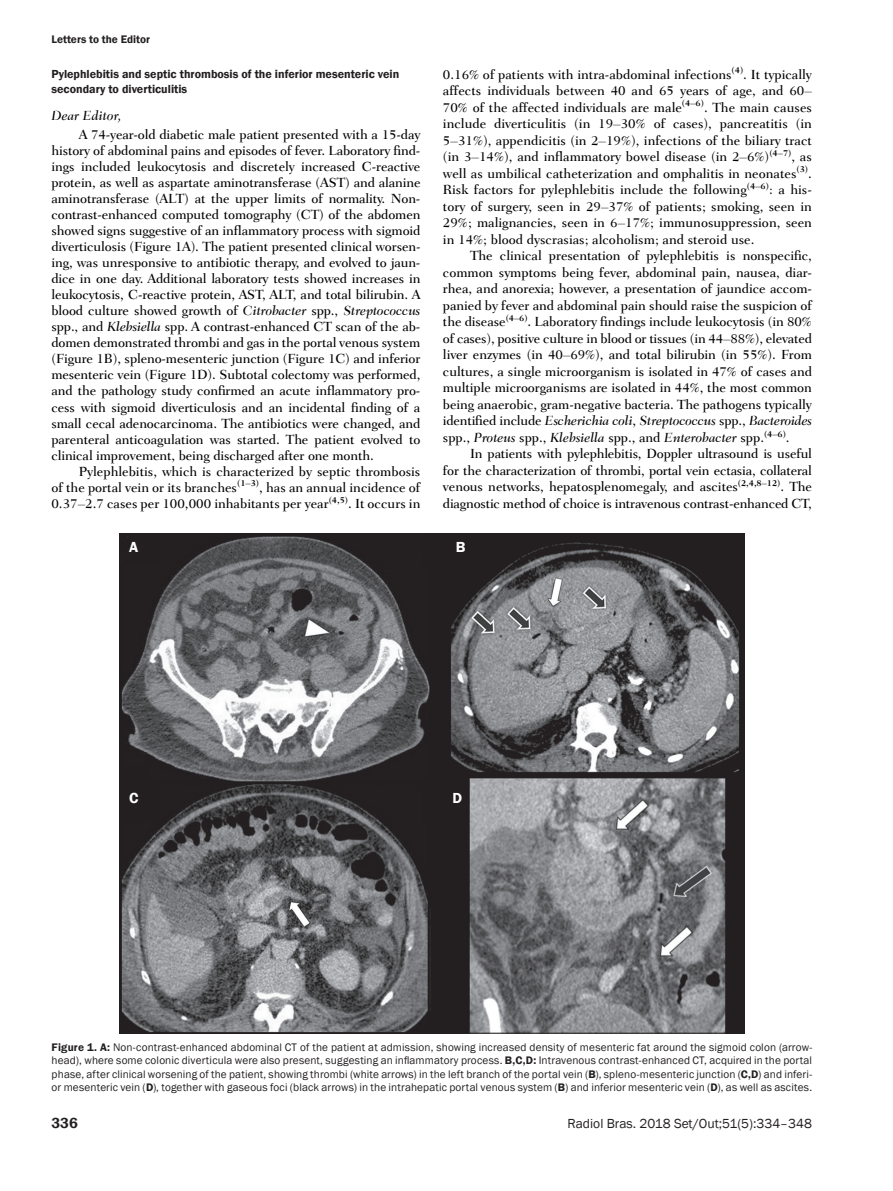
<style>
.page{position:relative;width:893px;height:1191px;background:#fff}
.page>*{position:absolute;margin:0;border:0;box-sizing:border-box;transform-origin:0 0}
.t1{font:600 15px "Franklin Gothic";color:#fff}
.t2{font:600 15px "Franklin Gothic";color:#231f20}
.t3{font:500 13.5px/16.5px "Fairfield LT";letter-spacing:-.005em;color:#000001;text-align:justify}
.t4{font:13.5px "Franklin Gothic";color:#231f20}
.t5{font:italic 500 13.5px "Fairfield LT";color:#000001}
.t6{font:600 12px/15px "Franklin Gothic";color:#231f20}
.t7{font:11.25px/13.5px "Franklin Gothic";letter-spacing:.01em;color:#231f20;text-align:justify}
.t8{font:600 11.25px "Franklin Gothic";color:#231f20}
.s1{font-style:italic}
.s2{font-weight:600}
</style>
<div class="page">
<img style="left:121px;top:535px;width:621px;height:496px">
<p class="t8" style="left:51px;top:33px;width:100px">Letters to the Editor</p>
<p class="t6" style="left:51px;top:67px;width:349px">Pylephlebitis and septic thrombosis of the inferior mesenteric vein secondary to diverticulitis</p>
<p class="t5" style="left:51px;top:107px;width:71px">Dear Editor,</p>
<p class="t3" style="left:51px;top:126px;width:371px;line-height:16px;text-indent:27px">A 74-year-old diabetic male patient presented with a 15-day history of abdominal pains and episodes of fever. Laboratory find&shy;ings included leukocytosis and discretely increased C-reactive protein, as well as aspartate aminotransferase (AST) and alanine aminotransferase (ALT) at the upper limits of normality. Non&shy;contrast-enhanced computed tomography (CT) of the abdomen showed signs suggestive of an inflammatory process with sigmoid diverticulosis (Figure 1A). The patient presented clinical worsen&shy;ing, was unresponsive to antibiotic therapy, and evolved to jaun&shy;dice in one day. Additional laboratory tests showed increases in leukocytosis, C-reactive protein, AST, ALT, and total bilirubin. A blood culture showed growth of <span class="s1">Citrobacter</span> spp., <span class="s1">Streptococcus </span>spp., and <span class="s1">Klebsiella</span> spp. A contrast-enhanced CT scan of the ab&shy;domen demonstrated thrombi and gas in the portal venous system (Figure 1B), spleno-mesenteric junction (Figure 1C) and inferior mesenteric vein (Figure 1D). Subtotal colectomy was performed, and the pathology study confirmed an acute inflammatory pro&shy;cess with sigmoid diverticulosis and an incidental finding of a small cecal adenocarcinoma. The antibiotics were changed, and parenteral anticoagulation was started. The patient evolved to clinical improvement, being discharged after one month.</p>
<p class="t3" style="left:51px;top:463px;width:370px;text-indent:27px">Pylephlebitis, which is characterized by septic thrombosis of the portal vein or its branches<sup>(1–3)</sup>, has an annual incidence of 0.37–2.7 cases per 100,000 inhabitants per year<sup>(4,5)</sup>. It occurs in</p>
<p class="t3" style="left:443px;top:66px;width:371px">0.16% of patients with intra-abdominal infections<sup>(4)</sup>. It typically affects individuals between 40 and 65 years of age, and 60– 70% of the affected individuals are male<sup>(4–6)</sup>. The main causes include diverticulitis (in 19–30% of cases), pancreatitis (in 5–31%), appendicitis (in 2–19%), infections of the biliary tract (in 3–14%), and inflammatory bowel disease (in 2–6%)<sup>(4–7)</sup>, as well as umbilical catheterization and omphalitis in neonates<sup>(3)</sup>.<br>Risk factors for pylephlebitis include the following<sup>(4–6)</sup>: a his&shy;tory of surgery, seen in 29–37% of patients; smoking, seen in 29%; malignancies, seen in 6–17%; immunosuppression, seen in 14%; blood dyscrasias; alcoholism; and steroid use.</p>
<p class="t3" style="left:443px;top:248px;width:371px;text-indent:27px">The clinical presentation of pylephlebitis is nonspecific, common symptoms being fever, abdominal pain, nausea, diar&shy;rhea, and anorexia; however, a presentation of jaundice accom&shy;panied by fever and abdominal pain should raise the suspicion of the disease<sup>(4–6)</sup>. Laboratory findings include leukocytosis (in 80% of cases), positive culture in blood or tissues (in 44–88%), elevated liver enzymes (in 40–69%), and total bilirubin (in 55%). From cultures, a single microorganism is isolated in 47% of cases and multiple microorganisms are isolated in 44%, the most common being anaerobic, gram-negative bacteria. The pathogens typically identified include <span class="s1">Escherichia coli</span>, <span class="s1">Streptococcus</span> spp., <span class="s1">Bacteroides </span>spp., <span class="s1">Proteus</span> spp., <span class="s1">Klebsiella</span> spp., and <span class="s1">Enterobacter</span> spp.<sup>(4–6)</sup>.</p>
<p class="t3" style="left:443px;top:446px;width:370px;text-indent:27px">In patients with pylephlebitis, Doppler ultrasound is useful for the characterization of thrombi, portal vein ectasia, collateral venous networks, hepatosplenomegaly, and ascites<sup>(2,4,8–12)</sup>. The diagnostic method of choice is intravenous contrast-enhanced CT,</p>
<p class="t1" style="left:129px;top:538px;width:11px">A</p>
<p class="t1" style="left:456px;top:538px;width:11px">B</p>
<p class="t1" style="left:129px;top:788px;width:11px">C</p>
<p class="t1" style="left:452px;top:788px;width:11px">D</p>
<p class="t7" style="left:52px;top:1040px;width:762px"><span class="s2">Figure 1. A:</span> Non-contrast-enhanced abdominal CT of the patient at admission, showing increased density of mesenteric fat around the sigmoid colon (arrow&shy;head), where some colonic diverticula were also present, suggesting an inflammatory process. <span class="s2">B,C,D:</span> Intravenous contrast-enhanced CT, acquired in the portal phase, after clinical worsening of the patient, showing thrombi (white arrows) in the left branch of the portal vein (<span class="s2">B</span>), spleno-mesenteric junction (<span class="s2">C,D</span>) and inferi&shy;or mesenteric vein (<span class="s2">D</span>), together with gaseous foci (black arrows) in the intrahepatic portal venous system (<span class="s2">B</span>) and inferior mesenteric vein (<span class="s2">D</span>), as well as ascites.</p>
<p class="t2" style="left:51px;top:1113px;width:28px">336</p>
<p class="t4" style="left:567px;top:1114px;width:246px">Radiol Bras. 2018 Set/Out;51(5):334–348</p>
</div>
